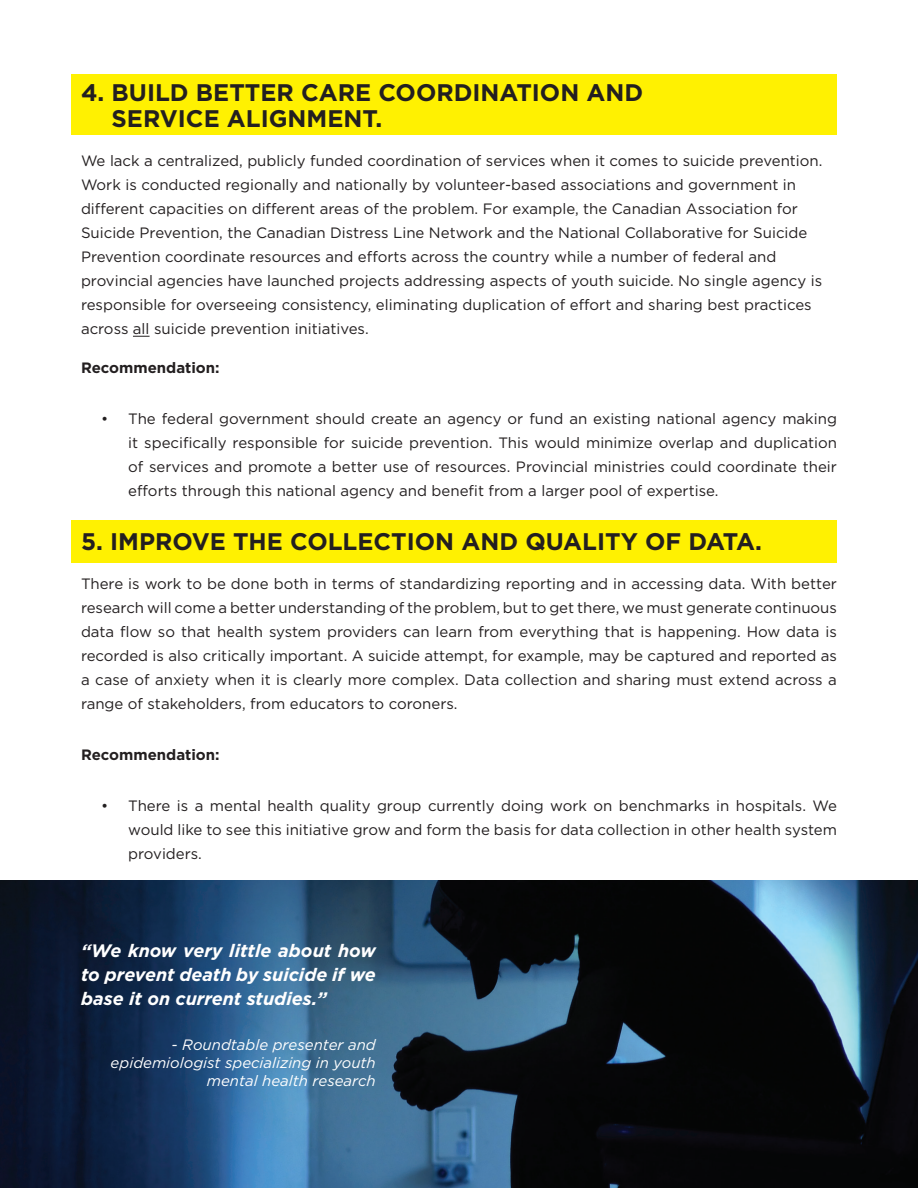
<style>
.page{position:relative;width:918px;height:1188px;background:#fff}
.page>*{position:absolute;margin:0;border:0;box-sizing:border-box;transform-origin:0 0}
.t1{font:700 24px/26.4px "Gotham";color:#231f20}
.t2{font:italic 700 18px/24px "Gotham";color:#fff;text-align:justify}
.t3{font:15px/24px "Gotham";color:#231f20;text-align:justify}
.t4{font:italic 15px/18px "Gotham";color:#fff;text-align:right}
.t5{font:700 15px "Gotham";color:#231f20}
</style>
<div class="page">
<div style="left:71px;top:75px;width:766px;height:60px;background:#fff101"></div>
<div style="left:71px;top:520px;width:766px;height:43px;background:#fff101"></div>
<svg style="left:133px;top:336px;width:17px;height:1px"></svg>
<img style="left:0;top:880px;width:918px;height:308px">
<h1 class="t1" style="left:112px;top:79px;width:533px;text-indent:-31px">4. BUILD BETTER CARE COORDINATION AND<br>SERVICE ALIGNMENT.</h1>
<p class="t3" style="left:81px;top:149px;width:743px;text-align:left">We lack a centralized, publicly funded coordination of services when it comes to suicide prevention.<br>Work is conducted regionally and nationally by volunteer-based associations and government in different capacities on different areas of the problem. For example, the Canadian Association for Suicide Prevention, the Canadian Distress Line Network and the National Collaborative for Suicide Prevention coordinate resources and efforts across the country while a number of federal and provincial agencies have launched projects addressing aspects of youth suicide. No single agency is responsible for overseeing consistency, eliminating duplication of effort and sharing best practices across all suicide prevention initiatives.</p>
<p class="t5" style="left:81px;top:359px;width:140px">Recommendation:</p>
<p class="t3" style="left:128px;top:407px;width:710px;text-indent:-27px">• The federal government should create an agency or fund an existing national agency making it specifically responsible for suicide prevention. This would minimize overlap and duplication of services and promote a better use of resources. Provincial ministries could coordinate their efforts through this national agency and benefit from a larger pool of expertise.</p>
<h1 class="t1" style="left:81px;top:527px;width:683px">5. IMPROVE THE COLLECTION AND QUALITY OF DATA.</h1>
<p class="t3" style="left:81px;top:571px;width:758px">There is work to be done both in terms of standardizing reporting and in accessing data. With better research will come a better understanding of the problem, but to get there, we must generate continuous data flow so that health system providers can learn from everything that is happening. How data is recorded is also critically important. A suicide attempt, for example, may be captured and reported as a case of anxiety when it is clearly more complex. Data collection and sharing must extend across a range of stakeholders, from educators to coroners.</p>
<p class="t5" style="left:81px;top:746px;width:140px">Recommendation:</p>
<p class="t3" style="left:128px;top:793px;width:710px;text-indent:-27px">• There is a mental health quality group currently doing work on benchmarks in hospitals. We would like to see this initiative grow and form the basis for data collection in other health system providers.</p>
<p class="t2" style="left:81px;top:939px;width:296px">“We know very little about how to prevent death by suicide if we base it on current studies.”</p>
<p class="t4" style="left:111px;top:1036px;width:267px">- Roundtable presenter and epidemiologist specializing in youth mental health research</p>
</div>
